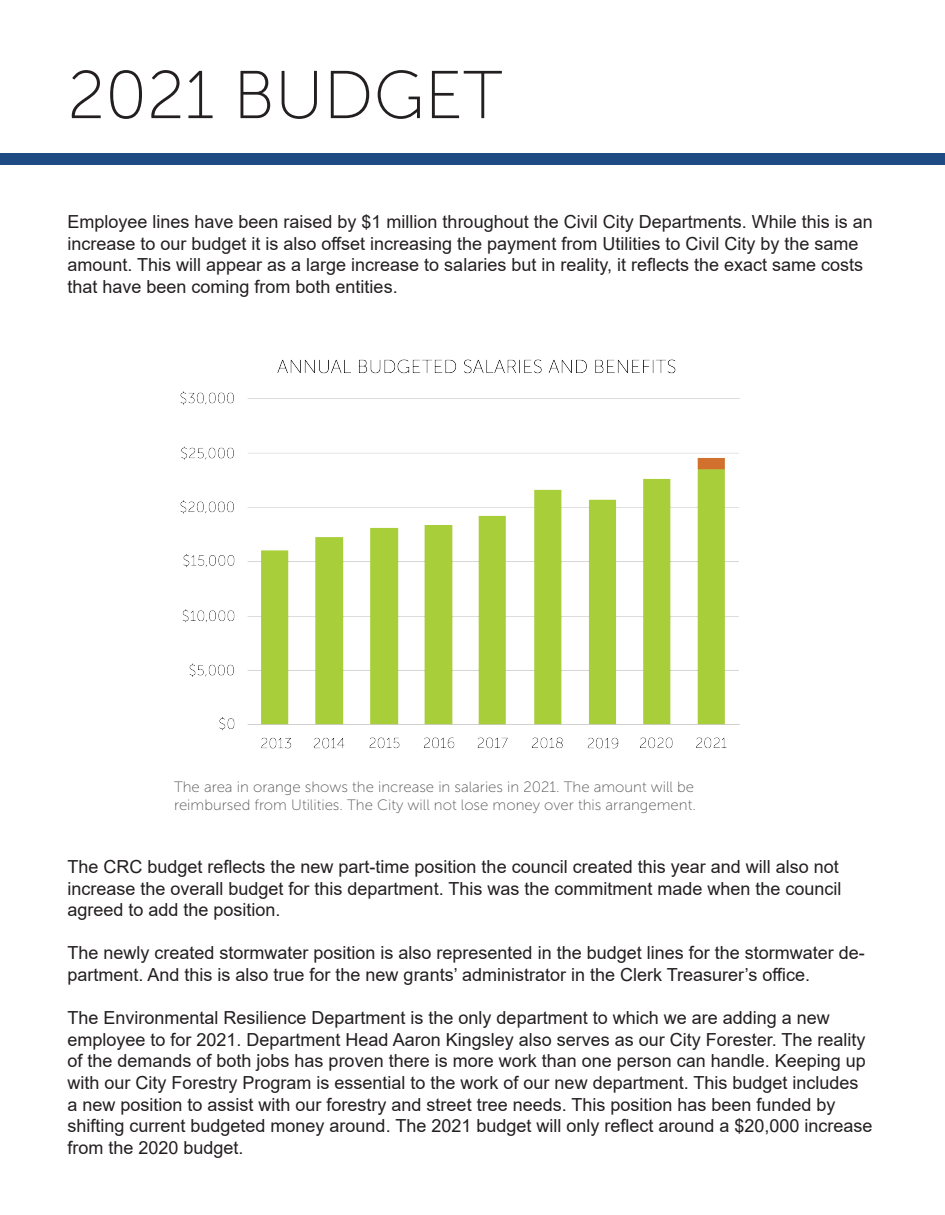
<style>
.page{position:relative;width:945px;height:1215px;background:#fff}
.page>*{position:absolute;margin:0;border:0;box-sizing:border-box;transform-origin:0 0}
.t1{font:67.5px "Museo Sans 100";color:#231f20}
.t2{font:18px/21.6px "Arial";color:#231f20}
.t3{font:15px/18px "Museo Sans 100";color:#595a59}
</style>
<div class="page">
<div style="left:0;top:154px;width:945px;height:11px;background:#1f4b85"></div>
<img style="left:180px;top:359px;width:560px;height:390px">
<p class="t1" style="left:68px;top:59px;width:436px">2021 BUDGET</p>
<p class="t2" style="left:68px;top:211px;width:807px">Employee lines have been raised by $1 million throughout the Civil City Departments. While this is an increase to our budget it is also offset increasing the payment from Utilities to Civil City by the same amount. This will appear as a large increase to salaries but in reality, it reflects the exact same costs that have been coming from both entities.</p>
<p class="t3" style="left:174px;top:778px;width:523px">The area in orange shows the increase in salaries in 2021. The amount will be reimbursed from Utilities. The City will not lose money over this arrangement.</p>
<p class="t2" style="left:68px;top:856px;width:776px">The CRC budget reflects the new part-time position the council created this year and will also not increase the overall budget for this department. This was the commitment made when the council agreed to add the position.</p>
<p class="t2" style="left:68px;top:942px;width:799px">The newly created stormwater position is also represented in the budget lines for the stormwater de&shy;partment. And this is also true for the new grants’ administrator in the Clerk Treasurer’s office.</p>
<p class="t2" style="left:68px;top:1007px;width:807px">The Environmental Resilience Department is the only department to which we are adding a new employee to for 2021. Department Head Aaron Kingsley also serves as our City Forester. The reality of the demands of both jobs has proven there is more work than one person can handle. Keeping up with our City Forestry Program is essential to the work of our new department. This budget includes a new position to assist with our forestry and street tree needs. This position has been funded by shifting current budgeted money around. The 2021 budget will only reflect around a $20,000 increase from the 2020 budget.</p>
</div>
